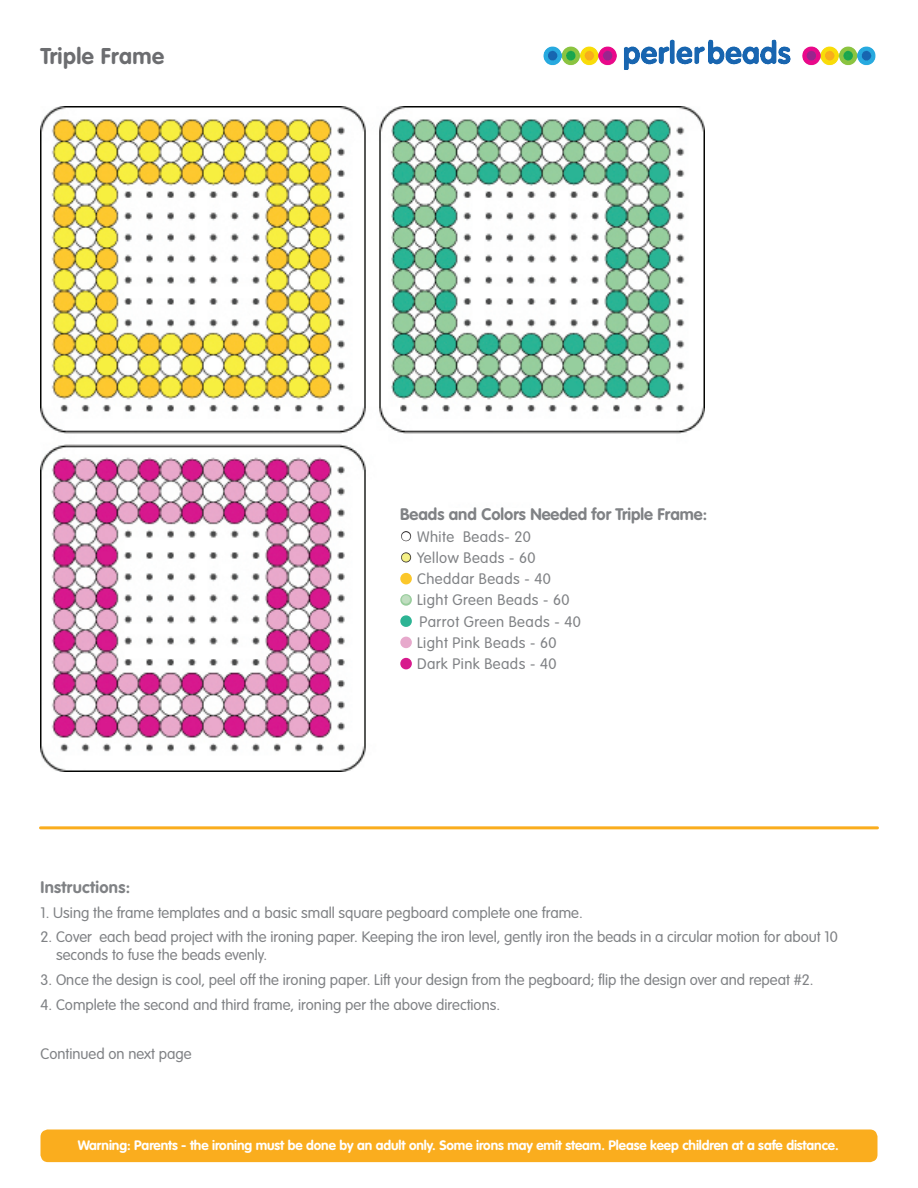
<style>
.page{position:relative;width:918px;height:1188px;background:#fff}
.page>*{position:absolute;margin:0;border:0;box-sizing:border-box;transform-origin:0 0}
.t1{font:700 22.5px "VAG Rounded";letter-spacing:.02em;color:#6c6d70}
.t2{font:700 16.5px "VAG Rounded";color:#808285}
.t3{font:700 16.5px "VAG Rounded";letter-spacing:.02em;color:#808285}
.t4{font:300 15px/18px "VAG Rounded";color:#808285}
.t5{font:300 15px "VAG Rounded";letter-spacing:.03em;color:#808285}
.t6{font:700 13.5px "VAG Rounded";letter-spacing:-.005em;color:#fff}
.s1{font-size:24px;color:#fff}
.s2{font-size:24px;color:#f5f186}
.s3{font-size:24px;color:#fbc72a}
.s4{font-size:24px;color:#c0dec0}
.s5{font-size:24px;color:#2db494}
.s6{font-size:24px;color:#e7a9cc}
.s7{font-size:24px;color:#d71a8d}
</style>
<div class="page">
<div style="left:41px;top:1130px;width:837px;height:32px;background:#faad1e;border-radius:8px"></div>
<img style="left:543px;top:39px;width:333px;height:31px">
<img style="left:40px;top:107px;width:665px;height:664px">
<div style="left:400px;top:508px;width:319px;height:257px;background:#fff"></div>
<div style="left:401px;top:531px;width:10px;height:10px;border:2px solid #231f20;border-radius:50%"></div>
<div style="left:401px;top:552px;width:10px;height:10px;border:2px solid #231f20;border-radius:50%"></div>
<div style="left:400px;top:573px;width:12px;height:11px;border:3px solid #fbc72a;border-radius:50%"></div>
<div style="left:400px;top:594px;width:12px;height:12px;border:3px solid #97cc9b;border-radius:50%"></div>
<div style="left:400px;top:615px;width:12px;height:12px;border:3px solid #2db494;border-radius:50%"></div>
<div style="left:400px;top:637px;width:12px;height:11px;border:3px solid #e7a9cc;border-radius:50%"></div>
<div style="left:400px;top:658px;width:12px;height:11px;border:3px solid #d71a8d;border-radius:50%"></div>
<hr style="left:40px;top:826px;width:838px;height:3px;background:#faad1e">
<h1 class="t1" style="left:40px;top:43px;width:125px">Triple Frame</h1>
<p class="t2" style="left:400px;top:505px;width:309px">Beads and Colors Needed for Triple Frame:</p>
<p class="t5" style="left:400px;top:528px;width:132px"><span class="s1">•</span> White Beads- 20</p>
<p class="t5" style="left:400px;top:549px;width:137px"><span class="s2">•</span> Yellow Beads - 60</p>
<p class="t5" style="left:400px;top:570px;width:152px"><span class="s3">•</span> Cheddar Beads - 40</p>
<p class="t5" style="left:400px;top:592px;width:171px"><span class="s4">•</span> Light Green Beads - 60</p>
<p class="t5" style="left:400px;top:613px;width:182px"><span class="s5">•</span> Parrot Green Beads - 40</p>
<p class="t5" style="left:400px;top:634px;width:158px"><span class="s6">•</span> Light Pink Beads - 60</p>
<p class="t5" style="left:400px;top:655px;width:158px"><span class="s7">•</span> Dark Pink Beads - 40</p>
<p class="t3" style="left:40px;top:877px;width:91px">Instructions:</p>
<p class="t4" style="left:40px;top:904px;width:544px">1. Using the frame templates and a basic small square pegboard complete one frame.</p>
<p class="t4" style="left:56px;top:929px;width:783px;text-indent:-16px">2. Cover each bead project with the ironing paper. Keeping the iron level, gently iron the beads in a circular motion for about 10 seconds to fuse the beads evenly.</p>
<p class="t4" style="left:40px;top:971px;width:775px">3. Once the design is cool, peel off the ironing paper. Lift your design from the pegboard; flip the design over and repeat #2.</p>
<p class="t4" style="left:40px;top:996px;width:461px">4. Complete the second and third frame, ironing per the above directions.</p>
<p class="t4" style="left:40px;top:1046px;width:153px">Continued on next page</p>
<p class="t6" style="left:78px;top:1137px;width:762px">Warning: Parents - the ironing must be done by an adult only. Some irons may emit steam. Please keep children at a safe distance.</p>
</div>
